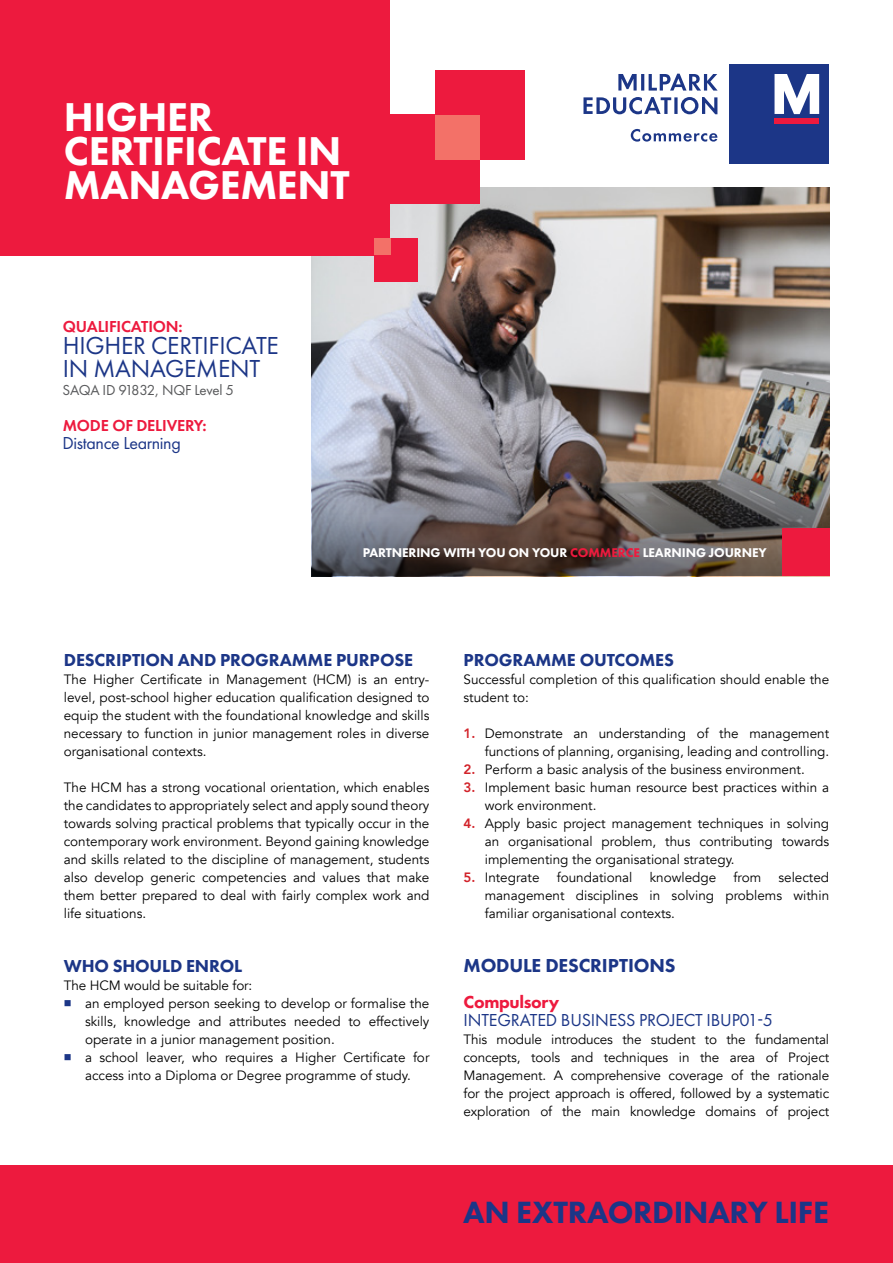
<style>
.page{position:relative;width:893px;height:1263px;background:#fff}
.page>*{position:absolute;margin:0;border:0;box-sizing:border-box;transform-origin:0 0}
.t1{font:800 41.7px/33.9px "Futura PT";letter-spacing:-.01em;color:#fff}
.t2{font:800 31.95px "Futura PT";letter-spacing:-.01em;color:#1c3687}
.t3{font:25.5px/22.5px "Futura PT";letter-spacing:-.01em;color:#1c3687}
.t4{font:800 19.5px "Futura PT";letter-spacing:-.01em;color:#1c3687}
.t5{font:800 18px "Futura PT";letter-spacing:-.01em;color:#1c3687}
.t6{font:18px "Futura PT";letter-spacing:-.01em;color:#1c3687}
.t7{font:800 18px "Futura PT";letter-spacing:-.02em;color:#ed1a3e}
.t8{font:600 16.5px "Futura PT";letter-spacing:-.01em;color:#ed1a3e}
.t9{font:15px "Futura PT";letter-spacing:-.02em;color:#58595b}
.t10{font:13.5px/18px "Avenir";color:#000;text-align:justify}
.t11{font:800 13.2px "Futura PT";letter-spacing:-.01em;color:#fff}
.s1{color:#ed1a3e}
.s2{color:#1c3687}
.s3{font-weight:800;color:#d2232a}
</style>
<div class="page">
<img style="left:312px;top:188px;width:517px;height:215px">
<img style="left:312px;top:403px;width:517px;height:173px">
<div style="left:0;top:1165px;width:893px;height:98px;background:#ed1a3e"></div>
<div style="left:730px;top:64px;width:99px;height:99px;background:#1c3687"></div>
<svg style="left:774px;top:74px;width:45px;height:40px"></svg>
<div style="left:774px;top:118px;width:45px;height:5px;background:#ed1a3e"></div>
<svg style="left:583px;top:74px;width:135px;height:40px"></svg>
<svg style="left:631px;top:129px;width:86px;height:13px"></svg>
<div style="left:0;top:0;width:390px;height:255px;background:#ed1a3e"></div>
<div style="left:390px;top:115px;width:90px;height:89px;background:#ed1a3e"></div>
<div style="left:435px;top:70px;width:89px;height:89px;background:#ed1a3e"></div>
<div style="left:435px;top:115px;width:45px;height:44px;background:#f37168"></div>
<div style="left:374px;top:238px;width:44px;height:44px;background:#ed1a3e"></div>
<div style="left:374px;top:238px;width:17px;height:17px;background:#f37168"></div>
<div style="left:782px;top:529px;width:47px;height:47px;background:#ed1a3e"></div>
<h1 class="t1" style="left:64px;top:99px;width:287px">HIGHER<br>CERTIFICATE IN<br>MANAGEMENT</h1>
<p class="t8" style="left:63px;top:316px;width:122px">QUALIFICATION:</p>
<h3 class="t3" style="left:63px;top:335px;width:218px">HIGHER CERTIFICATE<br>IN MANAGEMENT</h3>
<p class="t9" style="left:63px;top:381px;width:173px">SAQA ID 91832, NQF Level 5</p>
<p class="t8" style="left:63px;top:415px;width:146px">MODE OF DELIVERY:</p>
<h3 class="t6" style="left:63px;top:432px;width:120px">Distance Learning</h3>
<p class="t11" style="left:363px;top:544px;width:405px">PARTNERING WITH YOU ON YOUR <span class="s1">COMMERCE</span> LEARNING JOURNEY</p>
<h3 class="t5" style="left:64px;top:649px;width:351px">DESCRIPTION AND PROGRAMME PURPOSE</h3>
<p class="t10" style="left:64px;top:671px;width:367px">The Higher Certificate in Management (HCM) is an entry&shy;level, post-school higher education qualification designed to equip the student with the foundational knowledge and skills necessary to function in junior management roles in diverse organisational contexts.</p>
<p class="t10" style="left:64px;top:779px;width:367px">The HCM has a strong vocational orientation, which enables the candidates to appropriately select and apply sound theory towards solving practical problems that typically occur in the contemporary work environment. Beyond gaining knowledge and skills related to the discipline of management, students also develop generic competencies and values that make them better prepared to deal with fairly complex work and life situations.</p>
<h3 class="t5" style="left:64px;top:955px;width:180px">WHO SHOULD ENROL</h3>
<p class="t10" style="left:64px;top:977px;width:190px">The HCM would be suitable for:</p>
<p class="t10" style="left:85px;top:995px;width:346px;text-indent:-21px"><span class="s2">■</span> an employed person seeking to develop or formalise the skills, knowledge and attributes needed to effectively operate in a junior management position.</p>
<p class="t10" style="left:64px;top:1049px;width:367px;text-align:center"><span class="s2">■</span> a school leaver, who requires a Higher Certificate for access into a Diploma or Degree programme of study.</p>
<h3 class="t5" style="left:464px;top:649px;width:212px">PROGRAMME OUTCOMES</h3>
<p class="t10" style="left:463px;top:671px;width:367px">Successful completion of this qualification should enable the student to:</p>
<p class="t10" style="left:463px;top:725px;width:367px;text-align:right"><span class="s3">1.</span> Demonstrate an understanding of the management functions of planning, organising, leading and controlling.</p>
<p class="t10" style="left:463px;top:761px;width:343px"><span class="s3">2.</span> Perform a basic analysis of the business environment.</p>
<p class="t10" style="left:485px;top:779px;width:346px;text-indent:-21px"><span class="s3">3.</span> Implement basic human resource best practices within a work environment.</p>
<p class="t10" style="left:485px;top:815px;width:346px;text-indent:-21px"><span class="s3">4.</span> Apply basic project management techniques in solving an organisational problem, thus contributing towards implementing the organisational strategy.</p>
<p class="t10" style="left:463px;top:869px;width:78px"><span class="s3">5.</span> Integrate</p>
<p class="t10" style="left:557px;top:869px;width:77px">foundational</p>
<p class="t10" style="left:650px;top:869px;width:68px">knowledge</p>
<p class="t10" style="left:733px;top:869px;width:29px">from</p>
<p class="t10" style="left:485px;top:869px;width:346px;text-indent:294px">selected management disciplines in solving problems within familiar organisational contexts.</p>
<h3 class="t4" style="left:464px;top:953px;width:213px">MODULE DESCRIPTIONS</h3>
<h3 class="t7" style="left:463px;top:991px;width:97px">Compulsory</h3>
<h3 class="t6" style="left:464px;top:1009px;width:311px">INTEGRATED BUSINESS PROJECT IBUP01-5</h3>
<p class="t10" style="left:463px;top:1031px;width:367px">This module introduces the student to the fundamental concepts, tools and techniques in the area of Project Management. A comprehensive coverage of the rationale for the project approach is offered, followed by a systematic exploration of the main knowledge domains of project</p>
<h2 class="t2" style="left:463px;top:1192px;width:367px">AN EXTRAORDINARY LIFE</h2>
</div>
